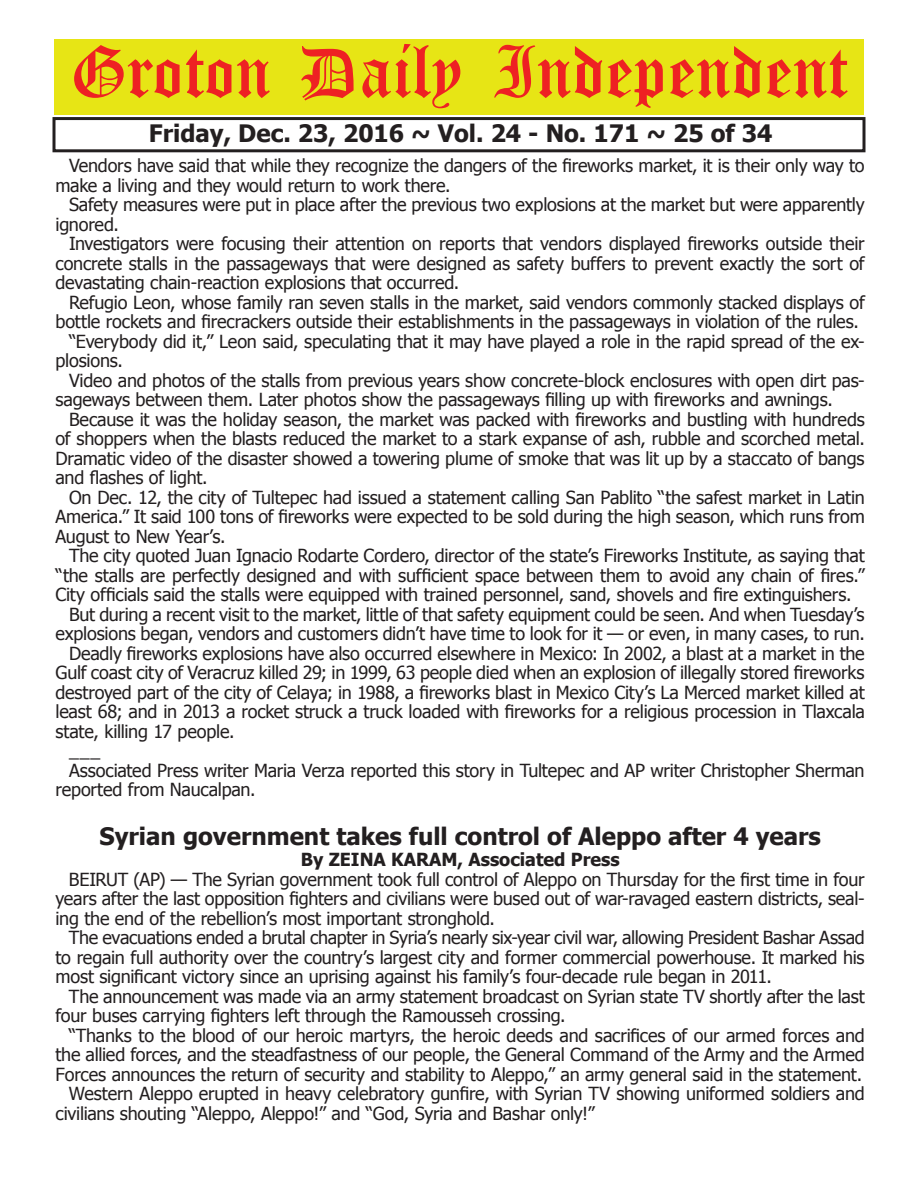
<style>
.page{position:relative;width:918px;height:1188px;background:#fff}
.page>*{position:absolute;margin:0;border:0;box-sizing:border-box;transform-origin:0 0}
.t1{font:54px "Old English Five";color:#ee2123}
.t2{font:700 24px "Tahoma";color:#231f20}
.t3{font:18px/19.5px "Tahoma";letter-spacing:-.01em;color:#231f20}
.t4{font:700 18px "Tahoma";color:#231f20}
</style>
<div class="page">
<div style="left:52px;top:117px;width:814px;height:35px;border:3px solid #231f20"></div>
<div style="left:54px;top:40px;width:810px;height:75px;background:#e7e515"></div>
<h1 class="t1" style="left:70px;top:47px;width:779px">Groton Daily Independent</h1>
<h2 class="t2" style="left:149px;top:116px;width:625px">Friday, Dec. 23, 2016 ~ Vol. 24 - No. 171 ~ 25 of 34</h2>
<p class="t3" style="left:56px;top:155px;width:811px;text-indent:14px">Vendors have said that while they recognize the dangers of the fireworks market, it is their only way to make a living and they would return to work there.</p>
<p class="t3" style="left:56px;top:194px;width:811px;text-indent:14px">Safety measures were put in place after the previous two explosions at the market but were apparently ignored.</p>
<p class="t3" style="left:56px;top:233px;width:811px;text-align:justify;text-indent:14px">Investigators were focusing their attention on reports that vendors displayed fireworks outside their concrete stalls in the passageways that were designed as safety buffers to prevent exactly the sort of devastating chain-reaction explosions that occurred.</p>
<p class="t3" style="left:69px;top:292px;width:797px">Refugio Leon, whose family ran seven stalls in the market, said vendors commonly stacked displays of</p>
<p class="t3" style="left:56px;top:311px;width:805px">bottle rockets and firecrackers outside their establishments in the passageways in violation of the rules.</p>
<p class="t3" style="left:69px;top:331px;width:797px">“Everybody did it,” Leon said, speculating that it may have played a role in the rapid spread of the ex-</p>
<p class="t3" style="left:56px;top:350px;width:69px">plosions.</p>
<p class="t3" style="left:69px;top:370px;width:797px">Video and photos of the stalls from previous years show concrete-block enclosures with open dirt pas-</p>
<p class="t3" style="left:56px;top:389px;width:779px">sageways between them. Later photos show the passageways filling up with fireworks and awnings.</p>
<p class="t3" style="left:69px;top:409px;width:797px">Because it was the holiday season, the market was packed with fireworks and bustling with hundreds</p>
<p class="t3" style="left:56px;top:428px;width:811px">of shoppers when the blasts reduced the market to a stark expanse of ash, rubble and scorched metal.</p>
<p class="t3" style="left:56px;top:448px;width:811px">Dramatic video of the disaster showed a towering plume of smoke that was lit up by a staccato of bangs</p>
<p class="t3" style="left:56px;top:467px;width:154px">and flashes of light.</p>
<p class="t3" style="left:69px;top:487px;width:797px">On Dec. 12, the city of Tultepec had issued a statement calling San Pablito “the safest market in Latin</p>
<p class="t3" style="left:56px;top:506px;width:811px">America.” It said 100 tons of fireworks were expected to be sold during the high season, which runs from</p>
<p class="t3" style="left:56px;top:526px;width:172px">August to New Year’s.</p>
<p class="t3" style="left:69px;top:545px;width:797px">The city quoted Juan Ignacio Rodarte Cordero, director of the state’s Fireworks Institute, as saying that</p>
<p class="t3" style="left:56px;top:565px;width:811px">“the stalls are perfectly designed and with sufficient space between them to avoid any chain of fires.”</p>
<p class="t3" style="left:56px;top:584px;width:798px">City officials said the stalls were equipped with trained personnel, sand, shovels and fire extinguishers.</p>
<p class="t3" style="left:69px;top:604px;width:797px">But during a recent visit to the market, little of that safety equipment could be seen. And when Tuesday’s</p>
<p class="t3" style="left:56px;top:623px;width:811px">explosions began, vendors and customers didn’t have time to look for it — or even, in many cases, to run.</p>
<p class="t3" style="left:69px;top:643px;width:797px">Deadly fireworks explosions have also occurred elsewhere in Mexico: In 2002, a blast at a market in the</p>
<p class="t3" style="left:56px;top:662px;width:811px">Gulf coast city of Veracruz killed 29; in 1999, 63 people died when an explosion of illegally stored fireworks</p>
<p class="t3" style="left:56px;top:682px;width:811px">destroyed part of the city of Celaya; in 1988, a fireworks blast in Mexico City’s La Merced market killed at</p>
<p class="t3" style="left:56px;top:701px;width:811px">least 68; and in 2013 a rocket struck a truck loaded with fireworks for a religious procession in Tlaxcala</p>
<p class="t3" style="left:56px;top:721px;width:181px">state, killing 17 people.</p>
<p class="t3" style="left:69px;top:740px;width:33px">___</p>
<p class="t3" style="left:69px;top:760px;width:797px">Associated Press writer Maria Verza reported this story in Tultepec and AP writer Christopher Sherman</p>
<p class="t3" style="left:56px;top:779px;width:202px">reported from Naucalpan.</p>
<h2 class="t2" style="left:100px;top:819px;width:723px">Syrian government takes full control of Aleppo after 4 years</h2>
<p class="t4" style="left:301px;top:847px;width:321px">By ZEINA KARAM, Associated Press</p>
<p class="t3" style="left:55px;top:869px;width:811px;text-align:justify;text-indent:14px">BEIRUT (AP) — The Syrian government took full control of Aleppo on Thursday for the first time in four years after the last opposition fighters and civilians were bused out of war-ravaged eastern districts, seal&shy;ing the end of the rebellion’s most important stronghold.</p>
<p class="t3" style="left:55px;top:927px;width:811px;text-align:justify;text-indent:14px">The evacuations ended a brutal chapter in Syria’s nearly six-year civil war, allowing President Bashar Assad to regain full authority over the country’s largest city and former commercial powerhouse. It marked his most significant victory since an uprising against his family’s four-decade rule began in 2011.</p>
<p class="t3" style="left:55px;top:986px;width:811px;text-indent:14px">The announcement was made via an army statement broadcast on Syrian state TV shortly after the last four buses carrying fighters left through the Ramousseh crossing.</p>
<p class="t3" style="left:69px;top:1025px;width:797px">“Thanks to the blood of our heroic martyrs, the heroic deeds and sacrifices of our armed forces and</p>
<p class="t3" style="left:55px;top:1044px;width:811px">the allied forces, and the steadfastness of our people, the General Command of the Army and the Armed</p>
<p class="t3" style="left:55px;top:1064px;width:808px">Forces announces the return of security and stability to Aleppo,” an army general said in the statement.</p>
<p class="t3" style="left:69px;top:1083px;width:797px">Western Aleppo erupted in heavy celebratory gunfire, with Syrian TV showing uniformed soldiers and</p>
<p class="t3" style="left:55px;top:1103px;width:541px">civilians shouting “Aleppo, Aleppo!” and “God, Syria and Bashar only!”</p>
</div>
